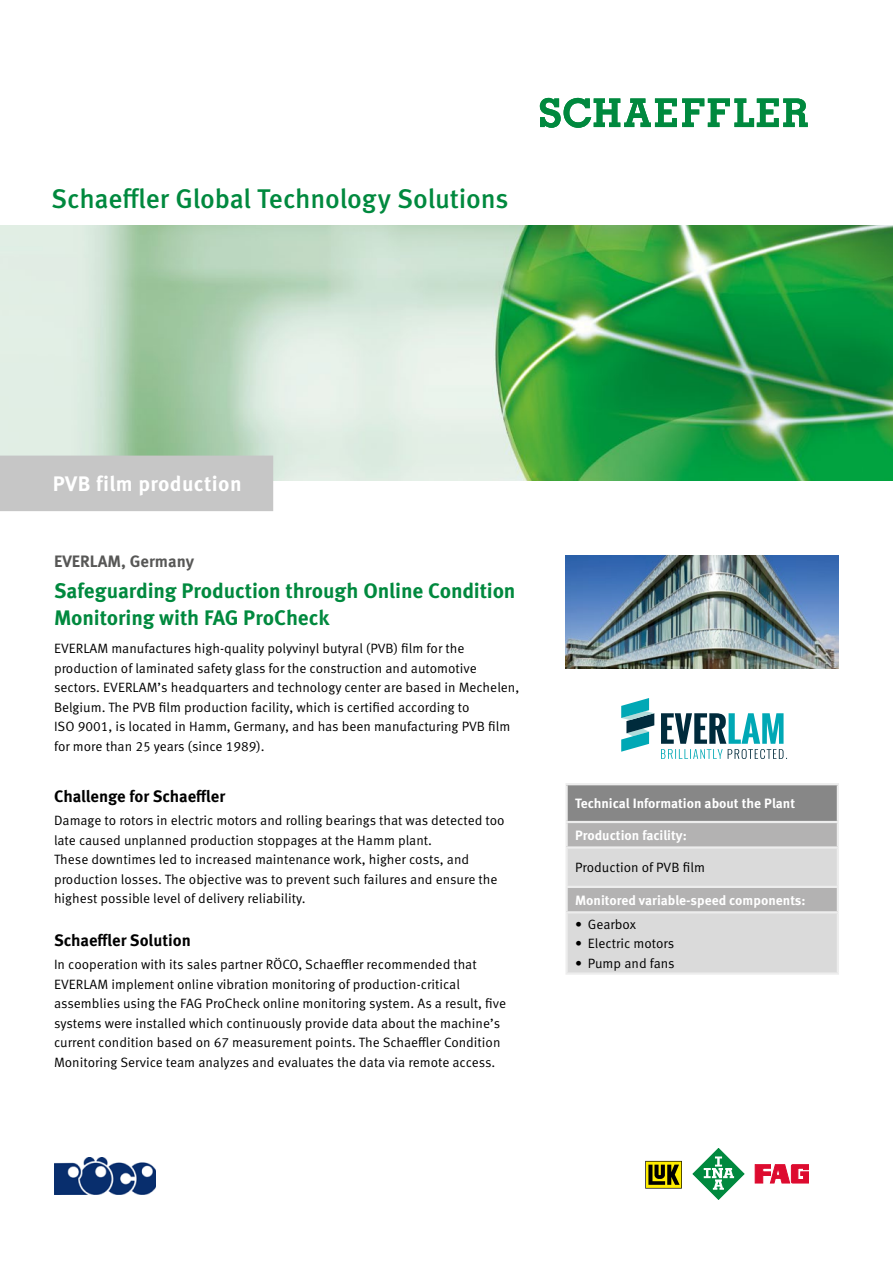
<style>
.page{position:relative;width:893px;height:1263px;background:#fff}
.page>*{position:absolute;margin:0;border:0;box-sizing:border-box;transform-origin:0 0}
.t1{font:500 27px "Schaeffler Meta";letter-spacing:-.01em;color:#00893e}
.t2{font:700 21px/27px "Schaeffler Meta";letter-spacing:-.01em;color:#00893e}
.t3{font:700 21px "Schaeffler Meta";letter-spacing:.02em;color:#fff}
.t4{font:700 16.5px "Schaeffler Meta";color:#000}
.t5{font:700 16.5px "Schaeffler Meta";color:#575756}
.t6{font:13.5px/19.5px "Schaeffler Meta";color:#000}
.t7{font:700 13.5px "Schaeffler Meta";color:#fff}
</style>
<div class="page">
<img style="left:54px;top:1158px;width:102px;height:36px">
<img style="left:0;top:225px;width:893px;height:255px">
<svg style="left:645px;top:1161px;width:37px;height:27px"></svg>
<svg style="left:755px;top:1164px;width:53px;height:19px"></svg>
<svg style="left:692px;top:1148px;width:52px;height:52px"></svg>
<div style="left:567px;top:784px;width:271px;height:38px;background:#878787"></div>
<div style="left:567px;top:822px;width:271px;height:25px;background:#b3b2b2"></div>
<div style="left:568px;top:849px;width:269px;height:123px;background:#dadada"></div>
<div style="left:567px;top:887px;width:271px;height:25px;background:#b3b2b2"></div>
<hr style="left:565px;top:972px;width:274px;height:3px;background:#ededed">
<hr style="left:565px;top:783px;width:274px;height:2px;background:#ededed">
<hr style="left:565px;top:785px;width:3px;height:36px;background:#ededed">
<hr style="left:837px;top:785px;width:2px;height:36px;background:#ededed">
<hr style="left:565px;top:849px;width:3px;height:37px;background:#ededed">
<hr style="left:837px;top:849px;width:2px;height:37px;background:#ededed">
<hr style="left:565px;top:913px;width:3px;height:59px;background:#ededed">
<hr style="left:837px;top:913px;width:2px;height:59px;background:#ededed">
<hr style="left:565px;top:821px;width:274px;height:2px;background:#ededed">
<hr style="left:565px;top:823px;width:3px;height:23px;background:#ededed">
<hr style="left:837px;top:823px;width:2px;height:23px;background:#ededed">
<hr style="left:565px;top:846px;width:274px;height:3px;background:#ededed">
<hr style="left:565px;top:886px;width:274px;height:2px;background:#ededed">
<hr style="left:565px;top:888px;width:3px;height:23px;background:#ededed">
<hr style="left:837px;top:888px;width:2px;height:23px;background:#ededed">
<hr style="left:565px;top:911px;width:274px;height:2px;background:#ededed">
<img style="left:566px;top:556px;width:273px;height:113px">
<svg style="left:621px;top:698px;width:166px;height:61px"></svg>
<div style="left:0;top:456px;width:273px;height:55px;background:#c6c6c6"></div>
<svg style="left:540px;top:98px;width:268px;height:30px"></svg>
<h1 class="t1" style="left:51px;top:182px;width:459px">Schaeffler Global Technology Solutions</h1>
<h2 class="t3" style="left:53px;top:470px;width:191px">PVB film production</h2>
<p class="t5" style="left:54px;top:551px;width:142px">EVERLAM, Germany</p>
<h2 class="t2" style="left:54px;top:578px;width:463px">Safeguarding Production through Online Condition<br>Monitoring with FAG ProCheck</h2>
<p class="t6" style="left:54px;top:639px;width:467px">EVERLAM manufactures high-quality polyvinyl butyral (PVB) film for the production of laminated safety glass for the construction and automotive sectors. EVERLAM’s headquarters and technology center are based in Mechelen, Belgium. The PVB film production facility, which is certified according to<br>ISO 9001, is located in Hamm, Germany, and has been manufacturing PVB film for more than 25 years (since 1989).</p>
<p class="t4" style="left:54px;top:785px;width:173px">Challenge for Schaeffler</p>
<p class="t6" style="left:54px;top:811px;width:452px">Damage to rotors in electric motors and rolling bearings that was detected too late caused unplanned production stoppages at the Hamm plant.<br>These downtimes led to increased maintenance work, higher costs, and production losses. The objective was to prevent such failures and ensure the highest possible level of delivery reliability.</p>
<p class="t4" style="left:54px;top:929px;width:139px">Schaeffler Solution</p>
<p class="t6" style="left:54px;top:955px;width:454px">In cooperation with its sales partner RÖCO, Schaeffler recommended that EVERLAM implement online vibration monitoring of production-critical assemblies using the FAG ProCheck online monitoring system. As a result, five systems were installed which continuously provide data about the machine’s current condition based on 67 measurement points. The Schaeffler Condition Monitoring Service team analyzes and evaluates the data via remote access.</p>
<p class="t7" style="left:575px;top:795px;width:222px">Technical Information about the Plant</p>
<p class="t7" style="left:575px;top:827px;width:113px">Production facility:</p>
<p class="t6" style="left:575px;top:858px;width:131px">Production of PVB film</p>
<p class="t7" style="left:575px;top:891px;width:232px">Monitored variable-speed components:</p>
<p class="t6" style="left:575px;top:914px;width:62px">• Gearbox</p>
<p class="t6" style="left:575px;top:934px;width:101px">• Electric motors</p>
<p class="t6" style="left:575px;top:953px;width:101px">• Pump and fans</p>
</div>
